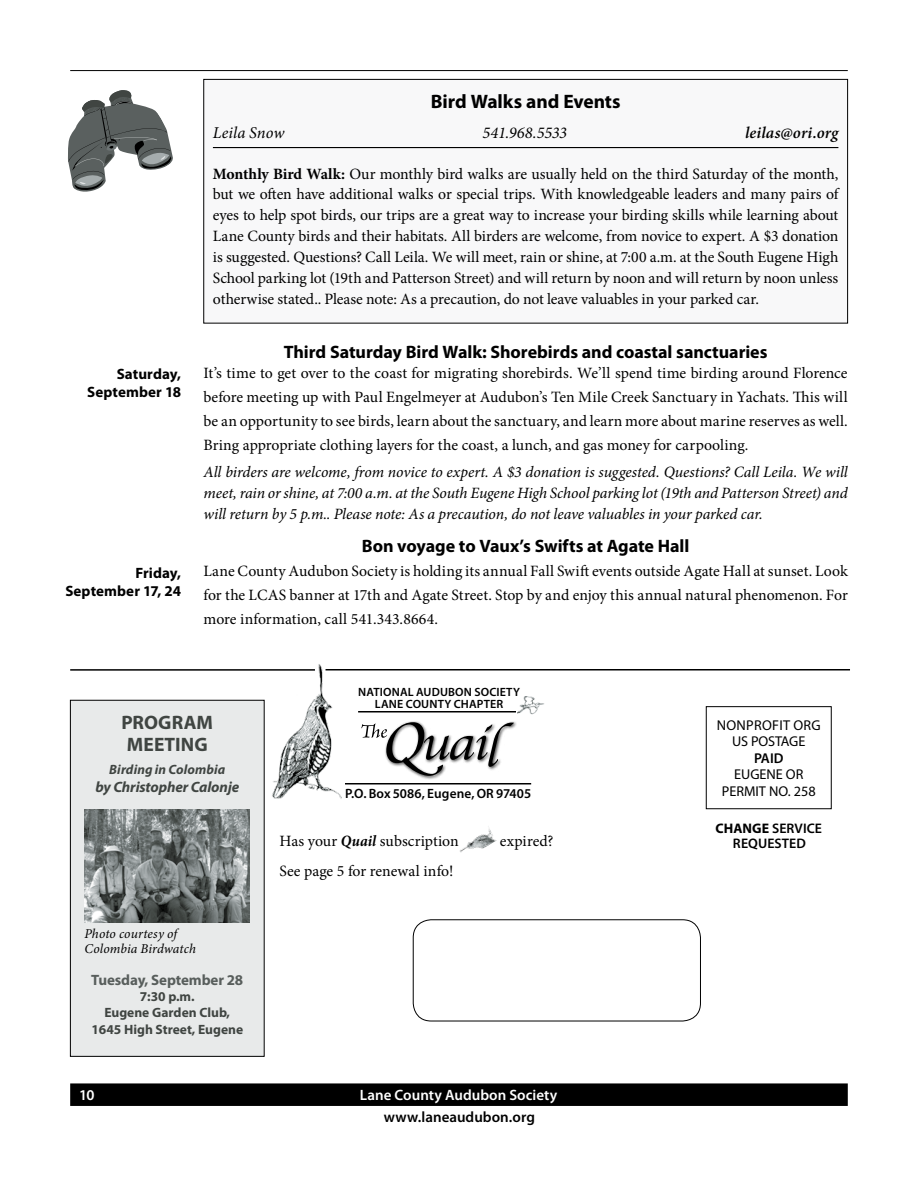
<style>
.page{position:relative;width:918px;height:1188px;background:#fff}
.page>*{position:absolute;margin:0;border:0;box-sizing:border-box;transform-origin:0 0}
.t1{font:700 19.5px "Myriad Pro";letter-spacing:-.005em;color:#000}
.t2{font:700 19.5px/22.5px "Myriad Pro";letter-spacing:.005em;color:#404542}
.t3{font:700 18px "Myriad Pro";letter-spacing:-.005em;color:#000}
.t4{font:italic 600 16.5px "Minion Pro";letter-spacing:.005em;color:#000}
.t5{font:italic 16.5px "Minion Pro";letter-spacing:-.02em;color:#000}
.t6{font:italic 16.5px "Minion Pro";color:#000}
.t7{font:15.75px/21px "Minion Pro";color:#000;text-align:justify}
.t8{font:italic 15.75px/21px "Minion Pro";letter-spacing:-.01em;color:#000;text-align:justify}
.t9{font:700 15px/18px "Myriad Pro";letter-spacing:.005em;color:#000;text-align:right}
.t10{font:600 15px "Myriad Pro";color:#fff}
.t11{font:italic 700 15px "Myriad Pro";letter-spacing:-.01em;color:#404542}
.t12{font:600 15px "Myriad Pro";letter-spacing:.005em;color:#000}
.t13{font:700 15px "Myriad Pro";letter-spacing:-.01em;color:#585e5c}
.t14{font:14.25px/16.5px "Myriad Pro";color:#000;text-align:right}
.t15{font:600 14.25px "Myriad Pro";color:#000}
.t16{font:600 13.8px/15px "Myriad Pro";letter-spacing:.005em;color:#000;text-align:center}
.t17{font:700 13.5px/16.2px "Myriad Pro";color:#404542;text-align:center}
.t18{font:italic 13.5px/15px "Minion Pro";letter-spacing:.005em;color:#000}
.t19{font:600 13.5px "Myriad Pro";letter-spacing:.01em;color:#000}
.t20{font:italic 700 13.5px "Myriad Pro";letter-spacing:.005em;color:#404542}
.t21{font:600 12px/12px "Myriad Pro";letter-spacing:.01em;color:#000;text-align:center}
.s1{font-weight:700}
.s2{font-weight:700;font-style:italic}
</style>
<div class="page">
<div style="left:70px;top:1083px;width:778px;height:23px;background:#000"></div>
<hr style="left:70px;top:70px;width:778px;height:1px;background:#000">
<div style="left:204px;top:79px;width:644px;height:244px;background:#f8f8f9"></div>
<hr style="left:213px;top:147px;width:625px;height:1px;background:#000">
<div style="left:204px;top:79px;width:644px;height:244px;border:1px solid #000"></div>
<svg style="left:68px;top:90px;width:105px;height:102px"></svg>
<div style="left:413px;top:920px;width:288px;height:101px;border:1px solid #000;border-radius:18px"></div>
<hr style="left:358px;top:711px;width:162px;height:1px;background:#000">
<img style="left:272px;top:664px;width:69px;height:135px">
<hr style="left:345px;top:783px;width:186px;height:1px;background:#000">
<hr style="left:326px;top:669px;width:524px;height:1px;background:#000">
<hr style="left:70px;top:669px;width:245px;height:2px;background:#000">
<img style="left:460px;top:826px;width:37px;height:27px">
<div style="left:384px;top:720px;width:133px;height:60px;background:#000;opacity:.75"></div>
<svg style="left:361px;top:722px;width:153px;height:54px"></svg>
<div style="left:516px;top:697px;width:30px;height:19px;background:#fff"></div>
<img style="left:518px;top:697px;width:26px;height:18px">
<div style="left:706px;top:706px;width:125px;height:103px;border:1px solid #000"></div>
<div style="left:70px;top:700px;width:194px;height:356px;background:#e8eaea"></div>
<div style="left:70px;top:700px;width:194px;height:357px;border:1px solid #000"></div>
<img style="left:85px;top:809px;width:165px;height:114px">
<p class="t1" style="left:431px;top:89px;width:191px">Bird Walks and Events</p>
<p class="t9" style="left:87px;top:364px;width:95px">Saturday,<br>September 18</p>
<p class="t9" style="left:65px;top:563px;width:117px">Friday,<br>September 17, 24</p>
<p class="t6" style="left:213px;top:121px;width:73px">Leila Snow</p>
<p class="t5" style="left:483px;top:121px;width:86px">541.968.5533</p>
<p class="t4" style="left:745px;top:121px;width:95px">leilas@ori.org</p>
<p class="t7" style="left:213px;top:163px;width:627px"><span class="s1">Monthly Bird Walk:</span> Our monthly bird walks are usually held on the third Saturday of the month, but we often have additional walks or special trips. With knowledgeable leaders and many pairs of eyes to help spot birds, our trips are a great way to increase your birding skills while learning about Lane County birds and their habitats. All birders are welcome, from novice to expert. A $3 donation is suggested. Questions? Call Leila. We will meet, rain or shine, at 7:00 a.m. at the South Eugene High School parking lot (19th and Patterson Street) and will return by noon and will return by noon unless otherwise stated.. Please note: As a precaution, do not leave valuables in your parked car.</p>
<p class="t3" style="left:284px;top:340px;width:485px">Third Saturday Bird Walk: Shorebirds and coastal sanctuaries</p>
<p class="t7" style="left:204px;top:361px;width:646px;line-height:24px">It’s time to get over to the coast for migrating shorebirds. We’ll spend time birding around Florence before meeting up with Paul Engelmeyer at Audubon’s Ten Mile Creek Sanctuary in Yachats. This will be an opportunity to see birds, learn about the sanctuary, and learn more about marine reserves as well.<br>Bring appropriate clothing layers for the coast, a lunch, and gas money for carpooling.</p>
<p class="t8" style="left:204px;top:461px;width:646px">All birders are welcome, from novice to expert. A $3 donation is suggested. Questions? Call Leila. We will meet, rain or shine, at 7:00 a.m. at the South Eugene High School parking lot (19th and Patterson Street) and will return by 5 p.m.. Please note: As a precaution, do not leave valuables in your parked car.</p>
<p class="t3" style="left:362px;top:534px;width:329px">Bon voyage to Vaux’s Swifts at Agate Hall</p>
<p class="t7" style="left:204px;top:559px;width:646px;line-height:24px">Lane County Audubon Society is holding its annual Fall Swift events outside Agate Hall at sunset. Look for the LCAS banner at 17th and Agate Street. Stop by and enjoy this annual natural phenomenon. For more information, call 541.343.8664.</p>
<p class="t21" style="left:358px;top:686px;width:163px">NATIONAL AUDUBON SOCIETY<br>LANE COUNTY CHAPTER</p>
<p class="t2" style="left:122px;top:710px;width:93px">PROGRAM<br>MEETING</p>
<p class="t20" style="left:109px;top:760px;width:118px">Birding in Colombia</p>
<p class="t11" style="left:95px;top:777px;width:145px">by Christopher Calonje</p>
<p class="t18" style="left:85px;top:927px;width:113px">Photo courtesy of<br>Colombia Birdwatch</p>
<p class="t13" style="left:91px;top:970px;width:153px">Tuesday, September 28</p>
<p class="t17" style="left:91px;top:988px;width:153px">7:30 p.m.<br>Eugene Garden Club,<br>1645 High Street, Eugene</p>
<p class="t19" style="left:345px;top:785px;width:188px">P.O. Box 5086, Eugene, OR 97405</p>
<p class="t7" style="left:279px;top:831px;width:181px">Has your <span class="s2">Quail</span> subscription</p>
<p class="t7" style="left:500px;top:831px;width:55px">expired?</p>
<p class="t7" style="left:279px;top:861px;width:176px">See page 5 for renewal info!</p>
<p class="t10" style="left:79px;top:1085px;width:17px">10</p>
<p class="t10" style="left:360px;top:1085px;width:199px">Lane County Audubon Society</p>
<p class="t12" style="left:384px;top:1107px;width:153px">www.laneaudubon.org</p>
<p class="t14" style="left:732px;top:716px;width:75px">ORG<br>US POSTAGE</p>
<p class="t15" style="left:754px;top:749px;width:31px">PAID</p>
<p class="t14" style="left:722px;top:766px;width:95px;text-align:center">EUGENE OR<br>PERMIT NO. 258</p>
<p class="t16" style="left:715px;top:821px;width:108px"><span class="s1">CHANGE</span> SERVICE<br>REQUESTED</p>
<p class="t14" style="left:717px;top:716px;width:10px">NONPROFIT</p>
</div>
